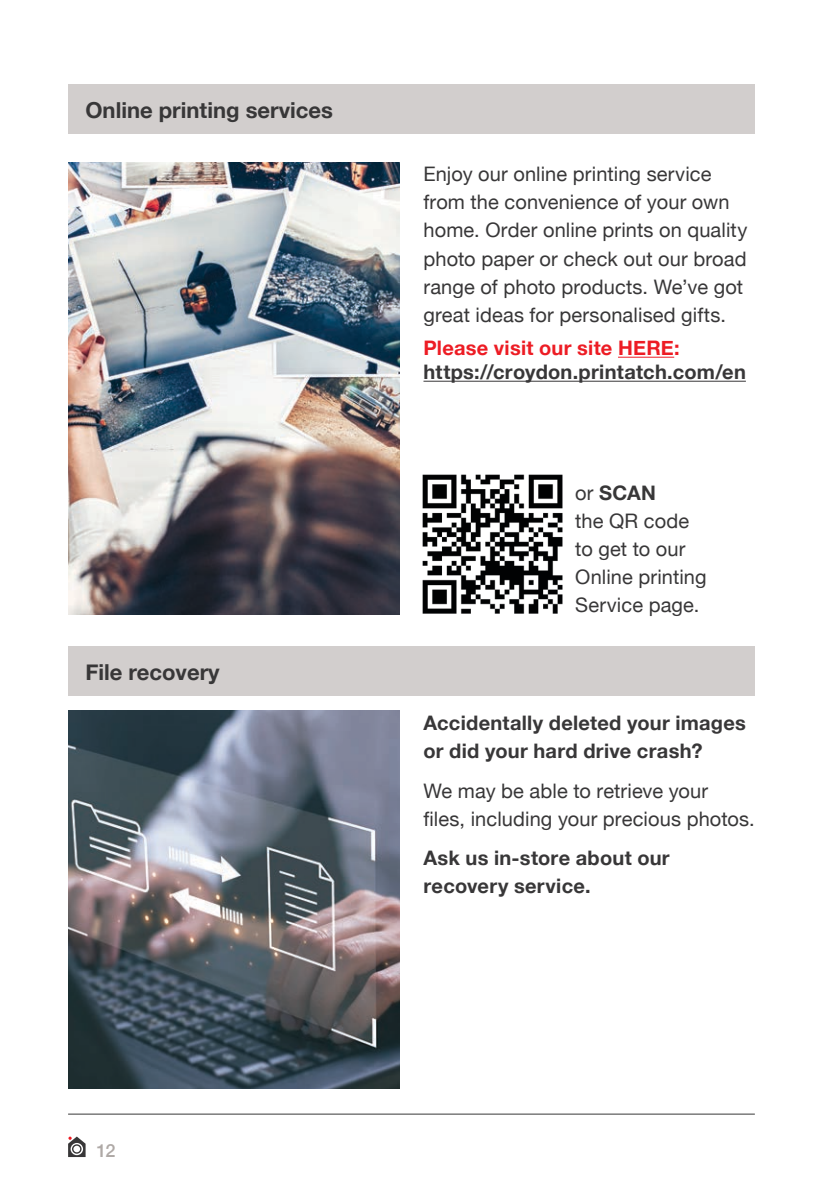
<style>
.page{position:relative;width:840px;height:1191px;background:#fff}
.page>*{position:absolute;margin:0;border:0;box-sizing:border-box;transform-origin:0 0}
.t1{font:700 22px "Helvetica Neue";color:#383738}
.t2{font:20px/28px "Helvetica Neue";letter-spacing:.005em;color:#383738}
.t3{font:700 20px/28px "Helvetica Neue";letter-spacing:.015em;color:#383738}
.t4{font:500 18px "Helvetica Neue";color:#afa9a6}
.s1{color:#ed1c24}
.s2{font-weight:700}
</style>
<div class="page">
<svg style="left:68px;top:1136px;width:17px;height:21px"></svg>
<hr style="left:68px;top:1113px;width:686px;height:1px;background:#383738">
<div style="left:68px;top:85px;width:686px;height:49px;background:#d2cecd"></div>
<div style="left:68px;top:646px;width:686px;height:49px;background:#d2cecd"></div>
<hr style="left:617px;top:357px;width:56px;height:1px;background:#ed1c24">
<hr style="left:423px;top:381px;width:322px;height:1px;background:#383738">
<img style="left:68px;top:162px;width:331px;height:452px">
<img style="left:422px;top:474px;width:141px;height:140px">
<img style="left:68px;top:710px;width:331px;height:379px">
<p class="t1" style="left:85px;top:93px;width:249px">Online printing services</p>
<p class="t1" style="left:85px;top:654px;width:136px">File recovery</p>
<p class="t2" style="left:423px;top:161px;width:325px">Enjoy our online printing service from the convenience of your own home. Order online prints on quality photo paper or check out our broad range of photo products. We’ve got great ideas for personalised gifts.</p>
<p class="t3" style="left:423px;top:336px;width:324px;line-height:24px"><span class="s1">Please visit our site HERE: </span>https://croydon.printatch.com/en</p>
<p class="t2" style="left:575px;top:480px;width:133px">or <span class="s2">SCAN<br></span>the QR code to get to our<br>Online printing<br>Service page.</p>
<p class="t3" style="left:423px;top:709px;width:324px">Accidentally deleted your images or did your hard drive crash?</p>
<p class="t2" style="left:423px;top:777px;width:333px">We may be able to retrieve your<br>files, including your precious photos.</p>
<p class="t3" style="left:423px;top:844px;width:247px">Ask us in-store about our recovery service.</p>
<p class="t4" style="left:96px;top:1136px;width:21px">12</p>
</div>
